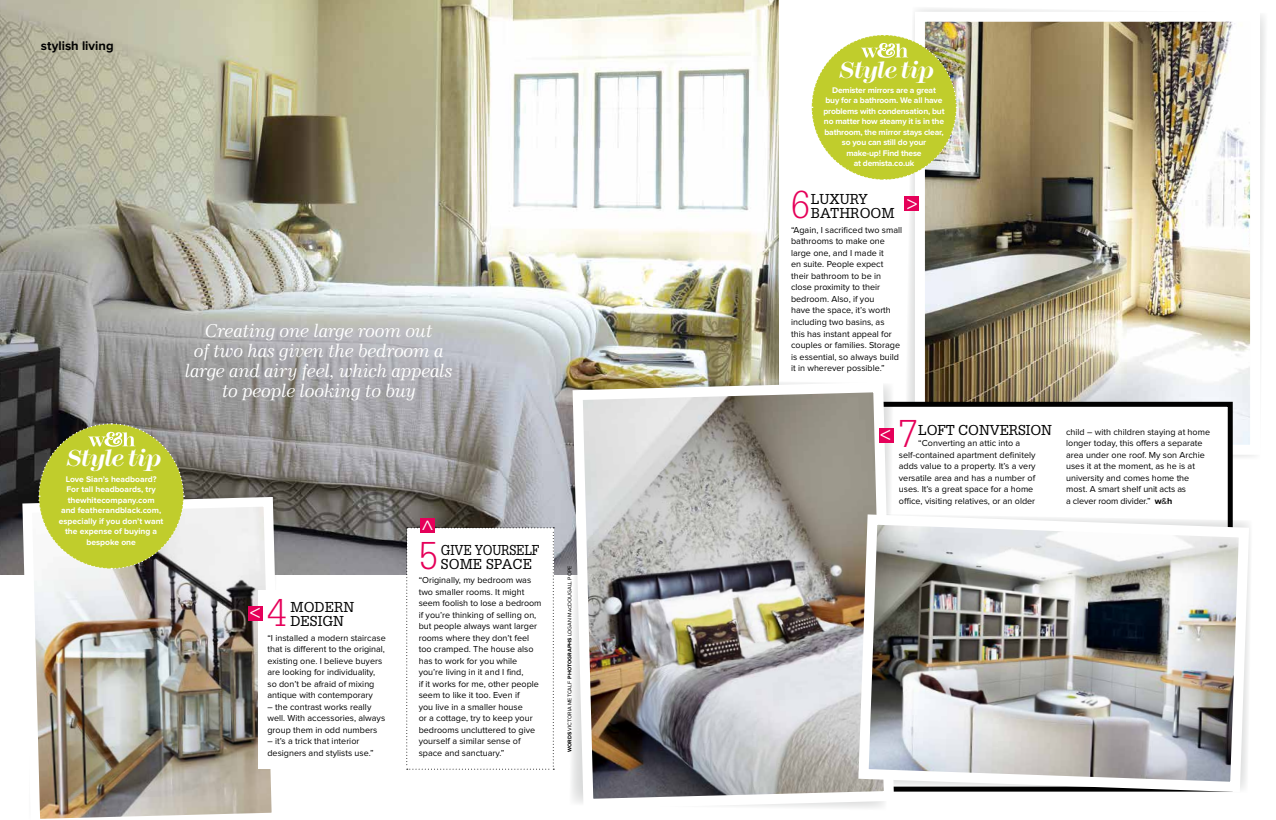
<style>
.page{position:relative;width:1276px;height:820px;background:#fff}
.page>*{position:absolute;margin:0;border:0;box-sizing:border-box;transform-origin:0 0}
.t1{font:300 37.7px "Glypha";color:#e50059}
.t2{font:italic 700 24px "Modern No 216";letter-spacing:-.02em;color:#fff}
.t3{font:21.2px "Proxima Nova";color:#fff}
.t4{font:italic 18px/20px "Modern 880 BT";color:#fff;text-align:center}
.t5{font:14px/14px "Glypha";color:#000}
.t6{font:14px/14px "Glypha";letter-spacing:-.02em;color:#000;scale:.9 1}
.t7{font:700 13px "Proxima Nova";color:#000}
.t8{font:9px/11.5px "Proxima Nova";color:#000}
.t9{font:700 8.5px/10.5px "Proxima Nova";letter-spacing:-.02em;color:#fff;text-align:center}
.t10{font:700 8.5px/10.5px "Proxima Nova";color:#fff;text-align:center}
.t11{font:5.5px "Proxima Nova";color:#000}
.s1{font-weight:700}
</style>
<div class="page">
<img style="left:0;top:0;width:778px;height:574px">
<svg style="left:907px;top:8px;width:358px;height:452px;fill:#f5f5f5"></svg>
<img style="left:926px;top:23px;width:323px;height:420px">
<div style="left:915px;top:12px;width:345px;height:442px;border:10px solid #fff"></div>
<div style="left:691px;top:404px;width:539px;height:384px;background:#fff"></div>
<svg style="left:406px;top:527px;width:148px;height:242px"></svg>
<img style="left:567px;top:377px;width:332px;height:431px">
<img style="left:853px;top:509px;width:397px;height:287px">
<img style="left:18px;top:492px;width:268px;height:327px">
<div style="left:258px;top:590px;width:137px;height:178px;background:#fff"></div>
<div style="left:410px;top:568px;width:141px;height:188px;background:#fff"></div>
<svg style="left:811px;top:34px;width:146px;height:147px;background:#c7d056"></svg>
<svg style="left:38px;top:422px;width:147px;height:147px;background:#b5bf47"></svg>
<div style="left:249px;top:605px;width:14px;height:15px;background:#e50059"></div>
<div style="left:879px;top:427px;width:14px;height:15px;background:#e50059"></div>
<div style="left:420px;top:518px;width:15px;height:15px;background:#e50059"></div>
<div style="left:904px;top:196px;width:14px;height:15px;background:#e50059"></div>
<h3 class="t7" style="left:41px;top:39px;width:74px">stylish living</h3>
<h2 class="t2" style="left:66px;top:445px;width:97px">Style tip</h2>
<p class="t10" style="left:59px;top:474px;width:106px">Love Sian’s headboard?<br>For tall headboards, try thewhitecompany.com<br>and featherandblack.com, especially if you don’t want the expense of buying a bespoke one</p>
<h3 class="t4" style="left:185px;top:320px;width:269px">Creating one large room out<br>of two has given the bedroom a large and airy feel, which appeals to people looking to buy</h3>
<h1 class="t1" style="left:267px;top:591px;width:20px">4</h1>
<h3 class="t5" style="left:290px;top:599px;width:65px">MODERN<br>DESIGN</h3>
<p class="t8" style="left:267px;top:632px;width:120px">“I installed a modern staircase that is different to the original, existing one. I believe buyers are looking for individuality, so don’t be afraid of mixing antique with contemporary</p>
<p class="t8" style="left:267px;top:701px;width:119px">– the contrast works really well. With accessories, always group them in odd numbers</p>
<p class="t8" style="left:267px;top:735px;width:108px">– it’s a trick that interior designers and stylists use.”</p>
<h3 class="t3" style="left:250px;top:603px;width:12px">&lt;</h3>
<h3 class="t3" style="left:437px;top:519px;width:12px;rotate:90deg">&lt;</h3>
<h1 class="t1" style="left:419px;top:534px;width:20px">5</h1>
<h3 class="t6" style="left:441px;top:542px;width:103px">GIVE YOURSELF<br>SOME SPACE</h3>
<p class="t8" style="left:419px;top:574px;width:124px">“Originally, my bedroom was two smaller rooms. It might seem foolish to lose a bedroom if you’re thinking of selling on, but people always want larger rooms where they don’t feel too cramped. The house also has to work for you while you’re living in it and I find,<br>if it works for me, other people seem to like it too. Even if<br>you live in a smaller house<br>or a cottage, try to keep your bedrooms uncluttered to give yourself a similar sense of space and sanctuary.”</p>
<p class="t11" style="left:567px;top:751px;width:187px;rotate:-90deg"><span class="s1">words</span> victoria metcalf <span class="s1">photographs</span> logan macdo ugall pope</p>
<h2 class="t2" style="left:839px;top:56px;width:97px">Style tip</h2>
<p class="t9" style="left:823px;top:85px;width:123px">Demister mirrors are a great<br>buy for a bathroom. We all have problems with condensation, but no matter how steamy it is in the bathroom, the mirror stays clear, so you can still do your<br>make-up! Find these<br>at demista.co.uk</p>
<h1 class="t1" style="left:791px;top:183px;width:20px">6</h1>
<h3 class="t5" style="left:811px;top:192px;width:85px">LUXURY<br>BATHROOM</h3>
<p class="t8" style="left:791px;top:224px;width:113px">“Again, I sacrificed two small bathrooms to make one large one, and I made it<br>en suite. People expect their bathroom to be in close proximity to their bedroom. Also, if you<br>have the space, it’s worth including two basins, as<br>this has instant appeal for couples or families. Storage is essential, so always build it in wherever possible.”</p>
<h3 class="t3" style="left:917px;top:213px;width:12px;rotate:-180deg">&lt;</h3>
<h3 class="t3" style="left:880px;top:425px;width:12px">&lt;</h3>
<h1 class="t1" style="left:899px;top:412px;width:20px">7</h1>
<h3 class="t5" style="left:918px;top:422px;width:135px">LOFT CONVERSION</h3>
<p class="t8" style="left:899px;top:438px;width:138px;text-align:center">“Converting an attic into a self-contained apartment definitely adds value to a property. It’s a very versatile area and has a number of uses. It’s a great space for a home office, visiting relatives, or an older</p>
<p class="t8" style="left:1066px;top:426px;width:145px">child – with children staying at home longer today, this offers a separate area under one roof. My son Archie uses it at the moment, as he is at university and comes home the most. A smart shelf unit acts as<br>a clever room divider.” <span class="s1">w</span>&amp;<span class="s1">h</span></p>
</div>
